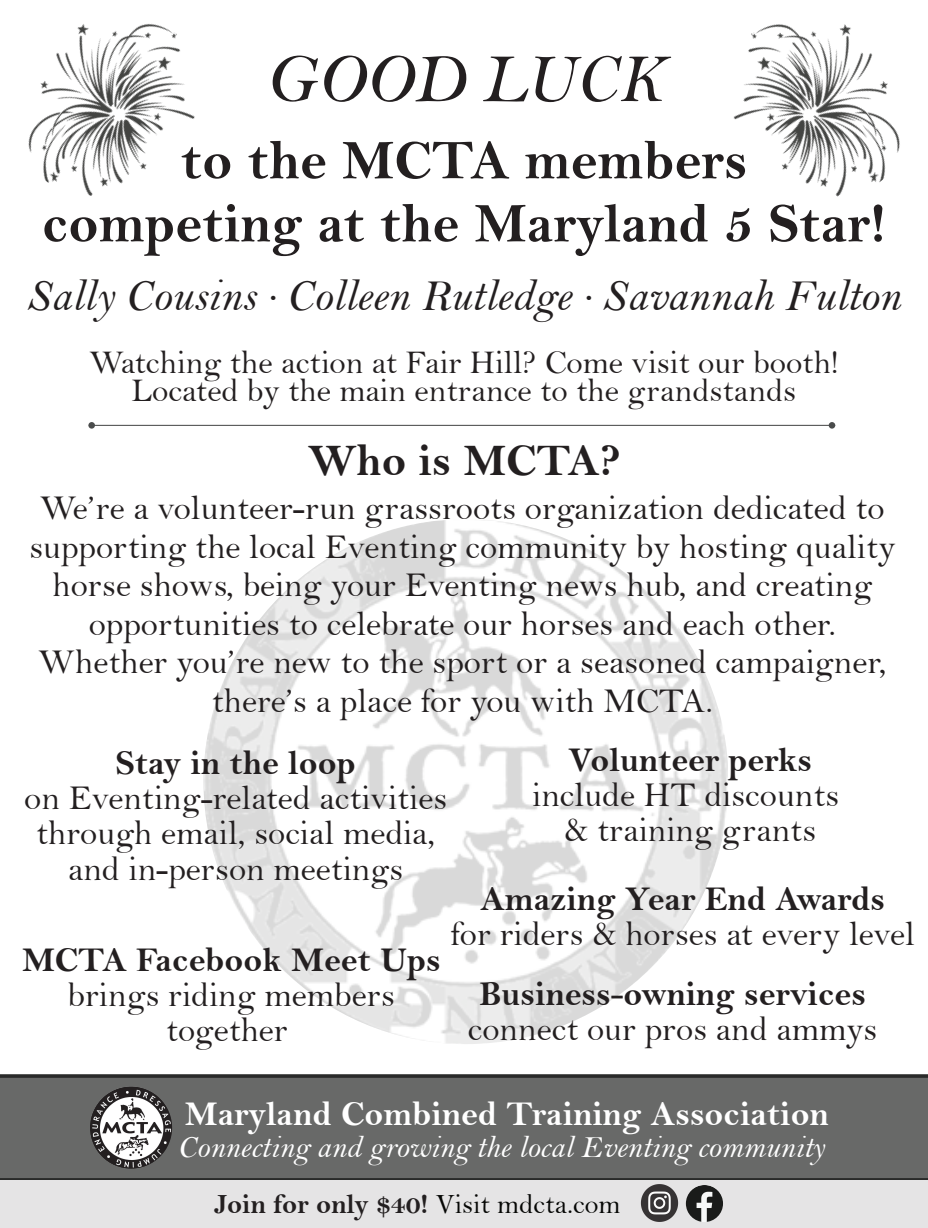
<style>
.page{position:relative;width:928px;height:1228px;background:#fff}
.page>*{position:absolute;margin:0;border:0;box-sizing:border-box;transform-origin:0 0}
.t1{font:70px "Bell MT Italic";color:#231f20}
.t2{font:56px/63px "Bell MT Bold";color:#231f20;text-align:center}
.t3{font:45.5px "Bell MT Italic";color:#231f20}
.t4{font:45.5px "Bell MT Bold";color:#231f20}
.t5{font:35px/38.5px "Bell";color:#231f20;text-align:center}
.t6{font:35px "Bell MT Bold";color:#231f20}
.t7{font:35px "Bell MT Bold";color:#fff}
.t8{font:33.25px/28px "Bell";color:#231f20;text-align:center}
.t9{font:31.5px "Bell MT Italic";color:#fff}
.t10{font:28px "Bell MT Bold";color:#231f20}
.s1{font-family:"Bell";color:#060705}
</style>
<div class="page">
<img style="left:203px;top:520px;width:524px;height:524px">
<div style="left:0;top:1074px;width:927px;height:105px;background:#686968"></div>
<img style="left:90px;top:1086px;width:82px;height:82px;border-radius:41px">
<hr style="left:91px;top:424px;width:741px;height:2px;background:#4a4c4c">
<div style="left:88px;top:422px;width:7px;height:6px;background:#4a4c4c;border-radius:50%"></div>
<div style="left:828px;top:422px;width:7px;height:6px;background:#4a4c4c;border-radius:50%"></div>
<div style="left:0;top:1179px;width:927px;height:48px;background:#e5e4e5"></div>
<img style="left:640px;top:1184px;width:39px;height:38px">
<img style="left:685px;top:1185px;width:38px;height:36px">
<img style="left:28px;top:24px;width:167px;height:172px">
<img style="left:733px;top:24px;width:167px;height:173px">
<h1 class="t1" style="left:265px;top:37px;width:399px">GOOD LUCK</h1>
<h2 class="t2" style="left:42px;top:129px;width:845px">to the MCTA members<br>competing at the Maryland 5 Star!</h2>
<h3 class="t3" style="left:26px;top:268px;width:876px">Sally Cousins ∙ Colleen Rutledge ∙ Savannah Fulton</h3>
<p class="t8" style="left:90px;top:348px;width:750px">Watching the action at Fair Hill? Come visit our booth!<br>Located by the main entrance to the grandstands</p>
<h3 class="t4" style="left:308px;top:433px;width:314px">Who is MCTA?</h3>
<p class="t5" style="left:29px;top:488px;width:867px">We’re a volunteer-run grassroots organization dedicated to supporting the local Eventing community by hosting quality horse shows, being your Eventing news hub, and creating opportunities to celebrate our horses and each other.<br>Whether you’re new to the sport or a seasoned campaigner, there’s a place for you with MCTA.</p>
<p class="t6" style="left:568px;top:738px;width:245px">Volunteer perks</p>
<p class="t5" style="left:532px;top:777px;width:308px;line-height:35px">include HT discounts &amp; training grants</p>
<p class="t6" style="left:116px;top:742px;width:241px">Stay in the loop</p>
<p class="t5" style="left:24px;top:780px;width:424px;line-height:35px">on Eventing-related activities through email, social media, and in-person meetings</p>
<p class="t6" style="left:480px;top:877px;width:406px">Amazing Year End Awards</p>
<p class="t5" style="left:450px;top:914px;width:466px">for riders &amp; horses at every level</p>
<p class="t6" style="left:22px;top:938px;width:420px">MCTA Facebook Meet Ups</p>
<p class="t5" style="left:68px;top:976px;width:329px;line-height:35px">brings riding members together</p>
<p class="t6" style="left:479px;top:972px;width:388px">Business-owning services</p>
<p class="t5" style="left:468px;top:1009px;width:411px">connect our pros and ammys</p>
<p class="t7" style="left:185px;top:1092px;width:645px">Maryland Combined Training Association</p>
<p class="t9" style="left:177px;top:1128px;width:648px">Connecting and growing the local Eventing community</p>
<p class="t10" style="left:214px;top:1187px;width:407px">Join for only $40! <span class="s1">Visit mdcta.com</span></p>
</div>
